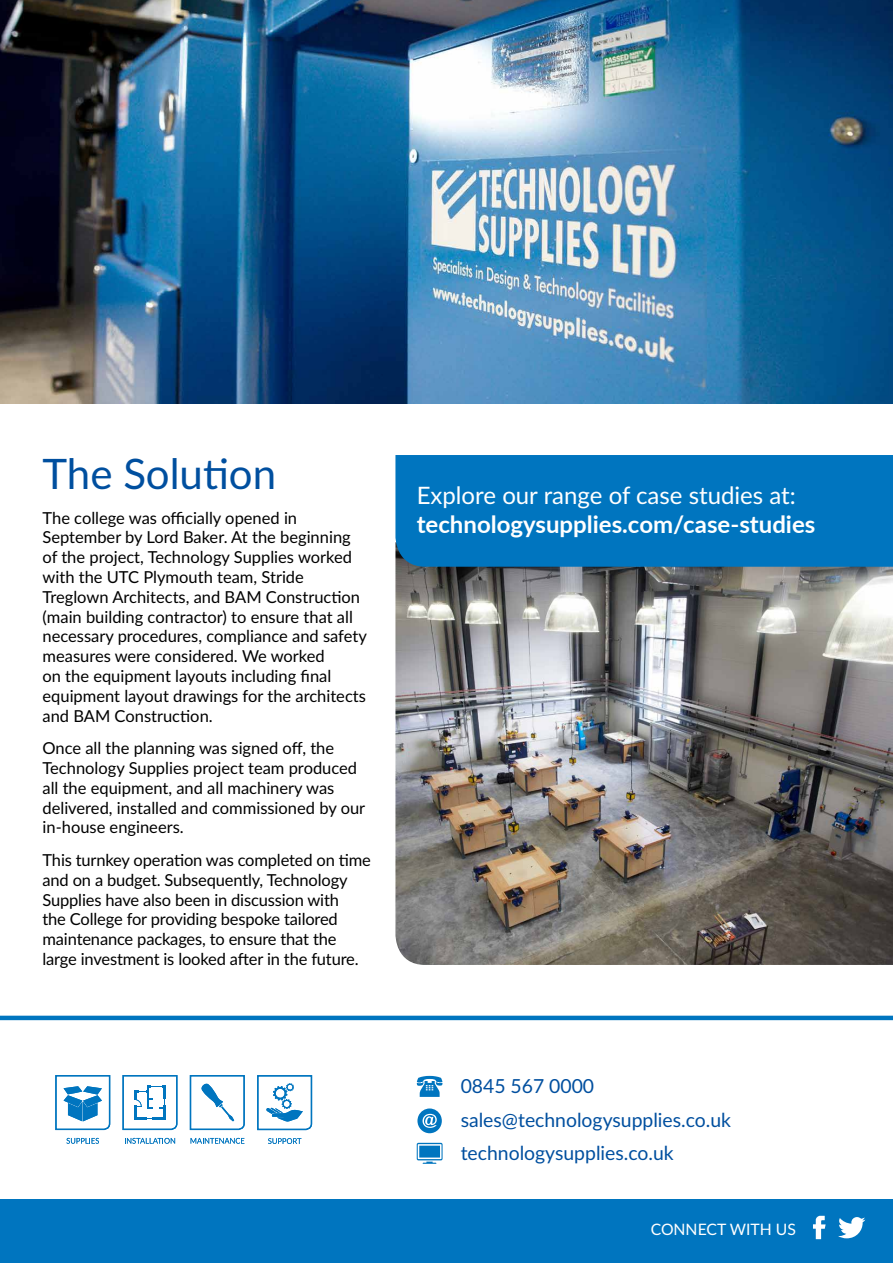
<style>
.page{position:relative;width:893px;height:1263px;background:#fff}
.page>*{position:absolute;margin:0;border:0;box-sizing:border-box;transform-origin:0 0}
.t1{font:42px "Lato";color:#004f9f}
.t2{font:700 24px "Lato";color:#fff}
.t3{font:24px "Lato";color:#fff}
.t4{font:19.35px/33.5px "Lato";color:#004f9f}
.t5{font:16.5px/19.8px "Lato";color:#000}
.t6{font:15.75px "Lato";color:#fff}
</style>
<div class="page">
<img style="left:395px;top:567px;width:498px;height:398px">
<svg style="left:66px;top:1138px;width:33px;height:6px"></svg>
<svg style="left:268px;top:1138px;width:33px;height:6px"></svg>
<svg style="left:125px;top:1138px;width:50px;height:6px"></svg>
<svg style="left:191px;top:1138px;width:53px;height:6px"></svg>
<svg style="left:55px;top:1075px;width:56px;height:56px"></svg>
<svg style="left:122px;top:1075px;width:56px;height:56px"></svg>
<svg style="left:189px;top:1075px;width:56px;height:56px"></svg>
<svg style="left:257px;top:1075px;width:56px;height:56px"></svg>
<div style="left:0;top:1199px;width:893px;height:64px;background:#0075bf"></div>
<svg style="left:838px;top:1217px;width:27px;height:21px"></svg>
<svg style="left:813px;top:1216px;width:13px;height:23px"></svg>
<hr style="left:0;top:1016px;width:893px;height:4px;background:#0075bf">
<div style="left:395px;top:455px;width:498px;height:112px;background:#0075bf"></div>
<img style="left:0;top:0;width:893px;height:404px">
<svg style="left:417px;top:1143px;width:26px;height:21px"></svg>
<svg style="left:417px;top:1076px;width:25px;height:21px"></svg>
<svg style="left:417px;top:1108px;width:25px;height:25px"></svg>
<h1 class="t1" style="left:43px;top:443px;width:235px">The Solution</h1>
<p class="t5" style="left:43px;top:507px;width:326px">The college was officially opened in September by Lord Baker. At the beginning of the project, Technology Supplies worked with the UTC Plymouth team, Stride Treglown Architects, and BAM Construction (main building contractor) to ensure that all necessary procedures, compliance and safety measures were considered. We worked<br>on the equipment layouts including final equipment layout drawings for the architects and BAM Construction.</p>
<p class="t5" style="left:43px;top:737px;width:324px">Once all the planning was signed off, the Technology Supplies project team produced all the equipment, and all machinery was delivered, installed and commissioned by our in-house engineers.</p>
<p class="t5" style="left:43px;top:849px;width:330px">This turnkey operation was completed on time and on a budget. Subsequently, Technology Supplies have also been in discussion with<br>the College for providing bespoke tailored maintenance packages, to ensure that the large investment is looked after in the future.</p>
<h2 class="t3" style="left:417px;top:478px;width:381px">Explore our range of case studies at:</h2>
<h2 class="t2" style="left:417px;top:506px;width:400px">technologysupplies.com/case-studies</h2>
<p class="t4" style="left:461px;top:1069px;width:272px">0845 567 0000 sales@technologysupplies.co.uk technologysupplies.co.uk</p>
<p class="t6" style="left:651px;top:1218px;width:147px">CONNECT WITH US</p>
</div>
